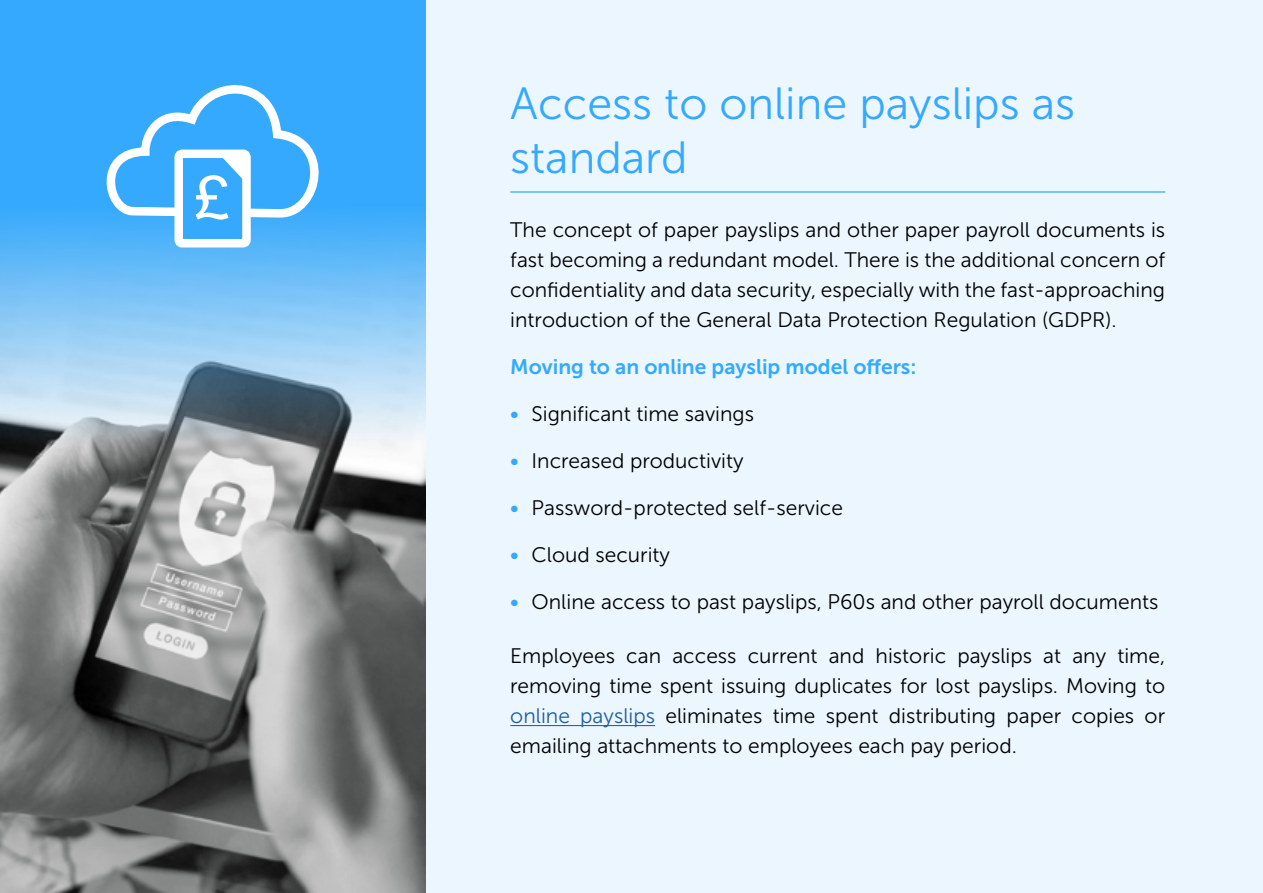
<style>
.page{position:relative;width:1263px;height:893px;background:#ebf6ff}
.page>*{position:absolute;margin:0;border:0;box-sizing:border-box;transform-origin:0 0}
.t1{font:60px "Arial Narrow";color:#fff;scale:1.3 1}
.t2{font:45px/54px "Museo Sans 300";color:#34a9fd}
.t3{font:21px/30px "Museo Sans 300";color:#000;text-align:justify}
.t4{font:21px "Museo Sans 700";color:#34a9fd}
.s1{font-family:"Museo Sans 500";color:#34a9fd}
.s2{color:#215e9e}
</style>
<div class="page">
<svg style="left:0;top:0;width:425px;height:893px;background:#779ab3"></svg>
<div style="left:179px;top:154px;width:67px;height:89px;background:#34a9fd;border-radius:4px"></div>
<div style="left:174px;top:150px;width:77px;height:97px;border:9px solid #fff;border-radius:4px"></div>
<svg style="left:96px;top:74px;width:237px;height:147px;background:#56b7fd"></svg>
<hr style="left:510px;top:725px;width:145px;height:1px;background:#215e9e">
<hr style="left:510px;top:191px;width:655px;height:2px;background:#34a9fd">
<h1 class="t1" style="left:195px;top:154px;width:29px">£</h1>
<h2 class="t2" style="left:510px;top:77px;width:566px">Access to online payslips as standard</h2>
<p class="t3" style="left:510px;top:215px;width:656px">The concept of paper payslips and other paper payroll documents is fast becoming a redundant model. There is the additional concern of confidentiality and data security, especially with the fast-approaching introduction of the General Data Protection Regulation (GDPR).</p>
<p class="t4" style="left:510px;top:355px;width:408px">Moving to an online payslip model offers:</p>
<p class="t3" style="left:510px;top:399px;width:245px"><span class="s1">•</span> Significant time savings</p>
<p class="t3" style="left:510px;top:446px;width:235px"><span class="s1">•</span> Increased productivity</p>
<p class="t3" style="left:510px;top:493px;width:334px"><span class="s1">•</span> Password-protected self-service</p>
<p class="t3" style="left:510px;top:540px;width:161px"><span class="s1">•</span> Cloud security</p>
<p class="t3" style="left:510px;top:587px;width:650px"><span class="s1">•</span> Online access to past payslips, P60s and other payroll documents</p>
<p class="t3" style="left:510px;top:641px;width:656px">Employees can access current and historic payslips at any time, removing time spent issuing duplicates for lost payslips. Moving to <span class="s2">online payslips</span> eliminates time spent distributing paper copies or emailing attachments to employees each pay period.</p>
</div>
